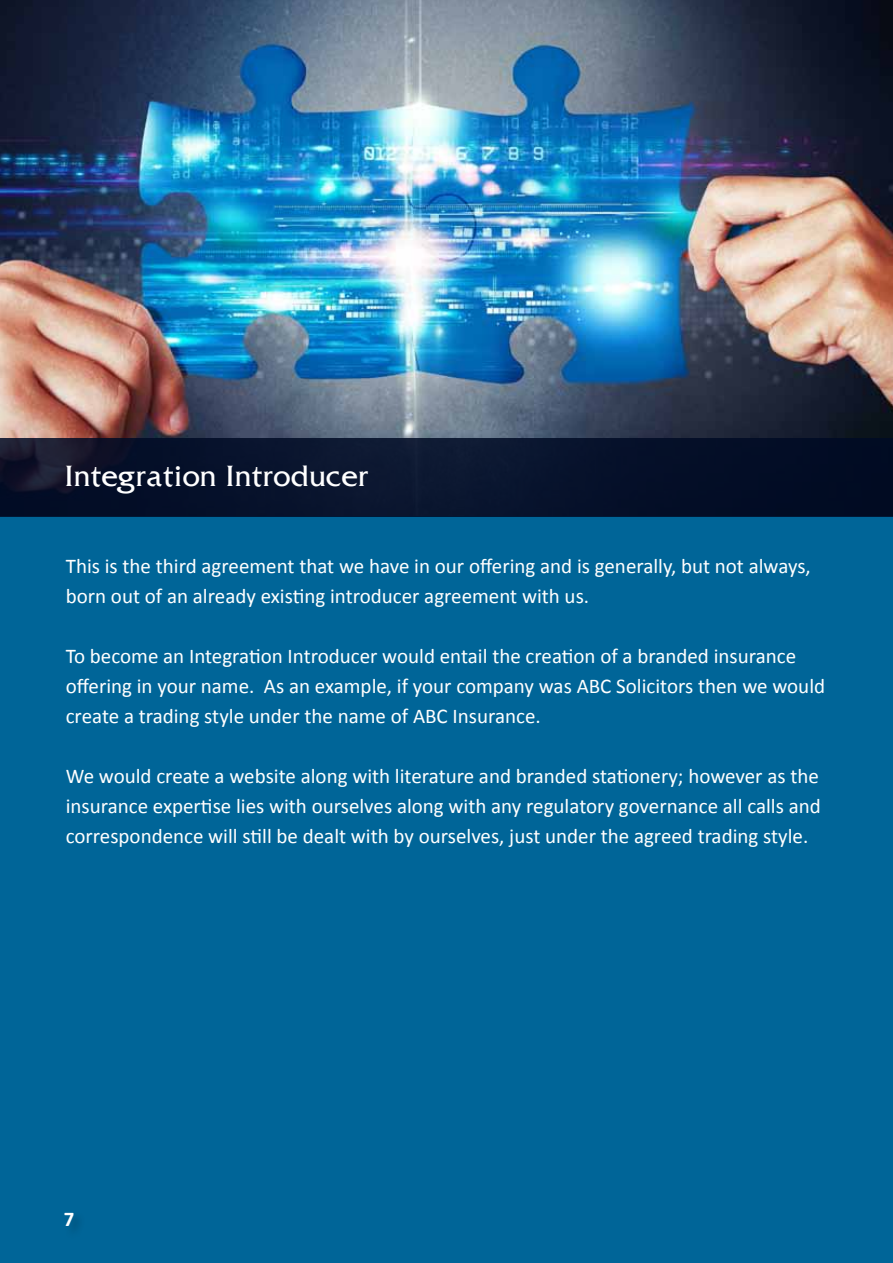
<style>
.page{position:relative;width:893px;height:1263px;background:#fff}
.page>*{position:absolute;margin:0;border:0;box-sizing:border-box;transform-origin:0 0}
.t1{font:27px "Friz Quadrata Font";color:#fff}
.t2{font:21px/30px "Calibri";color:#fff}
.t3{font:700 21px "Calibri";color:#fff}
</style>
<div class="page">
<img style="left:0;top:0;width:893px;height:438px">
<div style="left:0;top:517px;width:893px;height:746px;background:#006598"></div>
<div style="left:0;top:438px;width:893px;height:79px;background:#000b25"></div>
<p class="t1" style="left:64px;top:458px;width:306px">Integration Introducer</p>
<p class="t2" style="left:66px;top:551px;width:747px">This is the third agreement that we have in our offering and is generally, but not always, born out of an already existing introducer agreement with us.</p>
<p class="t2" style="left:66px;top:641px;width:761px">To become an Integration Introducer would entail the creation of a branded insurance offering in your name. As an example, if your company was ABC Solicitors then we would create a trading style under the name of ABC Insurance.</p>
<p class="t2" style="left:66px;top:761px;width:756px;text-align:justify">We would create a website along with literature and branded stationery; however as the insurance expertise lies with ourselves along with any regulatory governance all calls and correspondence will still be dealt with by ourselves, just under the agreed trading style.</p>
<p class="t3" style="left:64px;top:1206px;width:12px">7</p>
</div>
